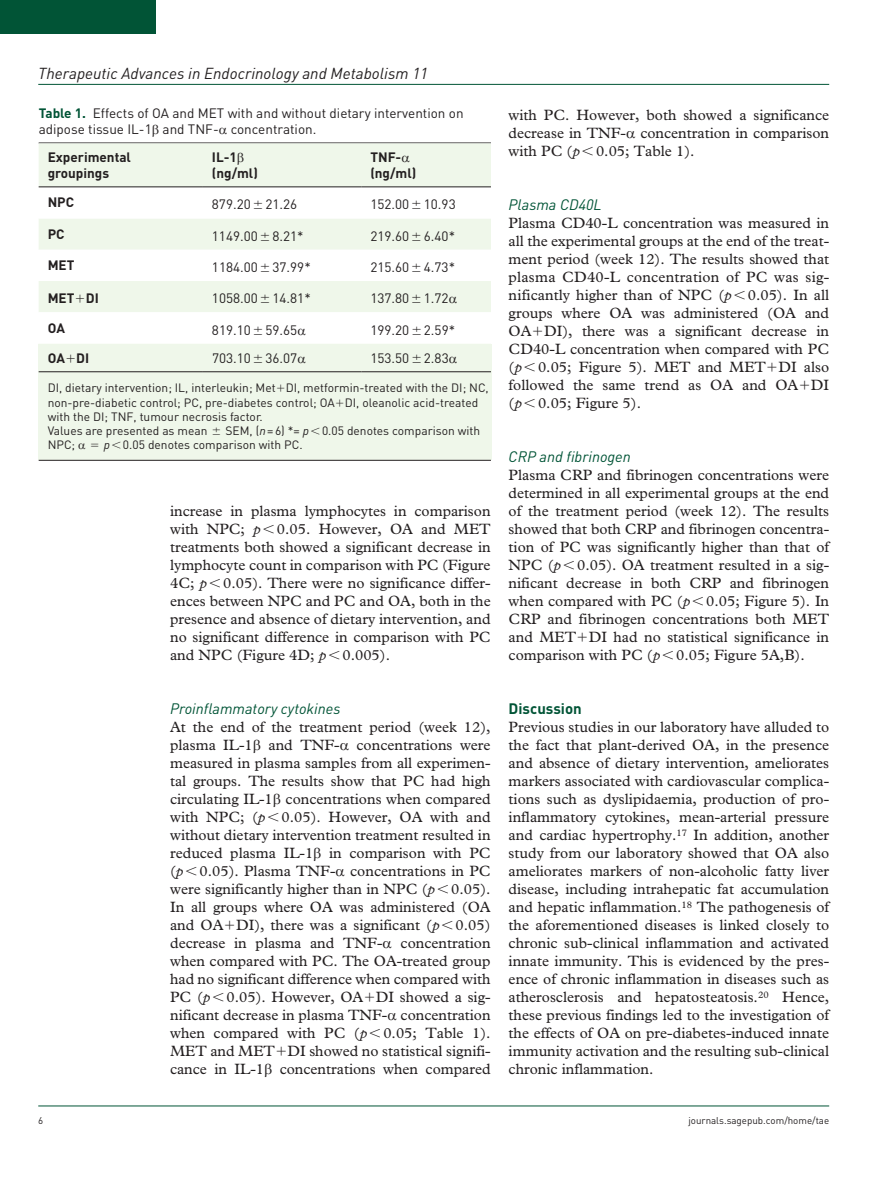
<style>
.page{position:relative;width:893px;height:1191px;background:#fff}
.page>*{position:absolute;margin:0;border:0;box-sizing:border-box;transform-origin:0 0}
.t1{font:italic 15.75px "DIN";color:#231f20}
.t2{font:15px/18px "Plantin Std";color:#231f20;text-align:justify}
.t3{font:italic 15px "DIN";color:#015436}
.t4{font:700 15px "DIN";color:#015436}
.t5{font:13.5px/15.8px "DIN";color:#231f20}
.t6{font:700 13.5px/15.8px "DIN";color:#231f20}
.t7{font:12px/14.2px "DIN";color:#231f20}
.t8{font:9.75px "DIN";color:#231f20}
.s1{font-weight:700;color:#015436}
.s2{font-style:italic}
</style>
<div class="page">
<hr style="left:38px;top:84px;width:791px;height:1px;background:#015436">
<hr style="left:38px;top:1105px;width:791px;height:1px;background:#015436">
<div style="left:0;top:0;width:155px;height:34px;background:#015436"></div>
<div style="left:38px;top:345px;width:454px;height:115px;background:#eff7ea"></div>
<hr style="left:39px;top:460px;width:452px;height:1px;background:#231f20">
<div style="left:39px;top:143px;width:452px;height:202px;background:#eff7ea"></div>
<svg style="left:39px;top:187px;width:452px;height:156px"></svg>
<hr style="left:39px;top:186px;width:164px;height:1px;background:#231f20">
<hr style="left:203px;top:186px;width:158px;height:1px;background:#231f20">
<hr style="left:361px;top:186px;width:130px;height:1px;background:#231f20">
<hr style="left:39px;top:371px;width:164px;height:1px;background:#231f20">
<hr style="left:203px;top:371px;width:158px;height:1px;background:#231f20">
<hr style="left:361px;top:371px;width:130px;height:1px;background:#231f20">
<svg style="left:238px;top:153px;width:6px;height:12px"></svg>
<svg style="left:402px;top:156px;width:8px;height:6px"></svg>
<svg style="left:254px;top:201px;width:8px;height:8px"></svg>
<svg style="left:413px;top:201px;width:8px;height:8px"></svg>
<svg style="left:261px;top:232px;width:8px;height:8px"></svg>
<svg style="left:413px;top:232px;width:8px;height:8px"></svg>
<svg style="left:261px;top:264px;width:8px;height:8px"></svg>
<svg style="left:413px;top:264px;width:8px;height:8px"></svg>
<svg style="left:76px;top:295px;width:8px;height:8px"></svg>
<svg style="left:261px;top:295px;width:8px;height:8px"></svg>
<svg style="left:413px;top:295px;width:8px;height:8px"></svg>
<svg style="left:449px;top:297px;width:8px;height:6px"></svg>
<svg style="left:254px;top:326px;width:8px;height:8px"></svg>
<svg style="left:298px;top:328px;width:7px;height:7px"></svg>
<svg style="left:413px;top:326px;width:8px;height:8px"></svg>
<p class="t1" style="left:38px;top:63px;width:391px">Therapeutic Advances in Endocrinology and Metabolism 11</p>
<p class="t5" style="left:39px;top:105px;width:426px"><span class="s1">Table 1.</span> Effects of OA and MET with and without dietary intervention on adipose tissue IL-1 and TNF- concentration.</p>
<p class="t6" style="left:48px;top:149px;width:85px">Experimental groupings</p>
<p class="t6" style="left:212px;top:149px;width:47px">IL-1 (ng/ml)</p>
<p class="t6" style="left:370px;top:149px;width:47px">TNF-(ng/ml)</p>
<p class="t6" style="left:48px;top:194px;width:28px">NPC</p>
<p class="t5" style="left:212px;top:196px;width:87px">879.20 21.26</p>
<p class="t5" style="left:370px;top:196px;width:87px">152.00 10.93</p>
<p class="t6" style="left:48px;top:225px;width:18px">PC</p>
<p class="t5" style="left:212px;top:228px;width:93px">1149.00 8.21*</p>
<p class="t5" style="left:370px;top:228px;width:86px">219.60 6.40*</p>
<p class="t6" style="left:48px;top:257px;width:28px">MET</p>
<p class="t5" style="left:212px;top:259px;width:100px">1184.00 37.99*</p>
<p class="t5" style="left:370px;top:259px;width:86px">215.60 4.73*</p>
<p class="t6" style="left:48px;top:290px;width:53px">MET DI</p>
<p class="t5" style="left:212px;top:290px;width:100px">1058.00 14.81*</p>
<p class="t5" style="left:370px;top:290px;width:80px">137.80 1.72</p>
<p class="t6" style="left:48px;top:319px;width:19px">OA</p>
<p class="t5" style="left:212px;top:321px;width:87px">819.10 59.65</p>
<p class="t5" style="left:370px;top:321px;width:86px">199.20 2.59*</p>
<p class="t6" style="left:48px;top:349px;width:43px">OA DI</p>
<p class="t5" style="left:212px;top:350px;width:87px">703.10 36.07</p>
<p class="t5" style="left:370px;top:350px;width:80px">153.50 2.83</p>
<p class="t7" style="left:48px;top:381px;width:443px">DI, dietary intervention; IL, interleukin; Met DI, metformin-treated with the DI; NC, non-pre-diabetic control; PC, pre-diabetes control; OA DI, oleanolic acid-treated with the DI; TNF, tumour necrosis factor.<br>Values are presented as mean</p>
<p class="t7" style="left:226px;top:423px;width:256px">SEM, (<span class="s2">n</span>=6) *= <span class="s2">p</span> 0.05 denotes comparison with</p>
<p class="t7" style="left:48px;top:438px;width:29px">NPC;</p>
<p class="t7" style="left:104px;top:438px;width:200px"><span class="s2">p</span> 0.05 denotes comparison with PC.</p>
<p class="t2" style="left:170px;top:502px;width:322px">increase in plasma lymphocytes in comparison with NPC; <span class="s2">p</span> 0.05. However, OA and MET treatments both showed a significant decrease in lymphocyte count in comparison with PC (Figure 4C; <span class="s2">p</span> 0.05). There were no significance differ&shy;ences between NPC and PC and OA, both in the presence and absence of dietary intervention, and no significant difference in comparison with PC and NPC (Figure 4D; <span class="s2">p</span> 0.005).</p>
<p class="t3" style="left:170px;top:699px;width:172px">Proinflammatory cytokines</p>
<p class="t2" style="left:170px;top:718px;width:322px">At the end of the treatment period (week 12), plasma IL-1 and TNF- concentrations were measured in plasma samples from all experimen&shy;tal groups. The results show that PC had high circulating IL-1 concentrations when compared with NPC; (<span class="s2">p</span> 0.05). However, OA with and without dietary intervention treatment resulted in reduced plasma IL-1 in comparison with PC (<span class="s2">p</span> 0.05). Plasma TNF- concentrations in PC were significantly higher than in NPC (<span class="s2">p</span> 0.05).<br>In all groups where OA was administered (OA and OA DI), there was a significant (<span class="s2">p</span> 0.05) decrease in plasma and TNF- concentration when compared with PC. The OA-treated group had no significant difference when compared with PC (<span class="s2">p</span> 0.05). However, OA DI showed a sig&shy;nificant decrease in plasma TNF- concentration when compared with PC (<span class="s2">p</span> 0.05; Table 1).<br>MET and MET DI showed no statistical signifi&shy;cance in IL-1 concentrations when compared</p>
<p class="t2" style="left:509px;top:106px;width:322px">with PC. However, both showed a significance decrease in TNF- concentration in comparison with PC (<span class="s2">p</span> 0.05; Table 1).</p>
<p class="t3" style="left:509px;top:195px;width:95px">Plasma CD40L</p>
<p class="t2" style="left:509px;top:214px;width:322px">Plasma CD40-L concentration was measured in all the experimental groups at the end of the treat&shy;ment period (week 12). The results showed that plasma CD40-L concentration of PC was sig&shy;nificantly higher than of NPC (<span class="s2">p</span> 0.05). In all groups where OA was administered (OA and OA DI), there was a significant decrease in CD40-L concentration when compared with PC (<span class="s2">p</span> 0.05; Figure 5). MET and MET DI also followed the same trend as OA and OA DI (<span class="s2">p</span> 0.05; Figure 5).</p>
<p class="t3" style="left:509px;top:447px;width:124px">CRP and fibrinogen</p>
<p class="t2" style="left:509px;top:466px;width:322px">Plasma CRP and fibrinogen concentrations were determined in all experimental groups at the end of the treatment period (week 12). The results showed that both CRP and fibrinogen concentra&shy;tion of PC was significantly higher than that of NPC (<span class="s2">p</span> 0.05). OA treatment resulted in a sig&shy;nificant decrease in both CRP and fibrinogen when compared with PC (<span class="s2">p</span> 0.05; Figure 5). In CRP and fibrinogen concentrations both MET and MET DI had no statistical significance in comparison with PC (<span class="s2">p</span> 0.05; Figure 5A,B).</p>
<p class="t4" style="left:509px;top:699px;width:75px">Discussion</p>
<p class="t2" style="left:509px;top:718px;width:322px">Previous studies in our laboratory have alluded to the fact that plant-derived OA, in the presence and absence of dietary intervention, ameliorates markers associated with cardiovascular complica&shy;tions such as dyslipidaemia, production of pro&shy;inflammatory cytokines, mean-arterial pressure and cardiac hypertrophy.<sup>17</sup> In addition, another study from our laboratory showed that OA also ameliorates markers of non-alcoholic fatty liver disease, including intrahepatic fat accumulation and hepatic inflammation.<sup>18</sup> The pathogenesis of the aforementioned diseases is linked closely to chronic sub-clinical inflammation and activated innate immunity. This is evidenced by the pres&shy;ence of chronic inflammation in diseases such as atherosclerosis and hepatosteatosis.<sup>20</sup> Hence, these previous findings led to the investigation of the effects of OA on pre-diabetes-induced innate immunity activation and the resulting sub-clinical chronic inflammation.</p>
<p class="t8" style="left:38px;top:1114px;width:7px">6</p>
<p class="t8" style="left:688px;top:1114px;width:142px">journals.sagepub.com/home/tae</p>
</div>
